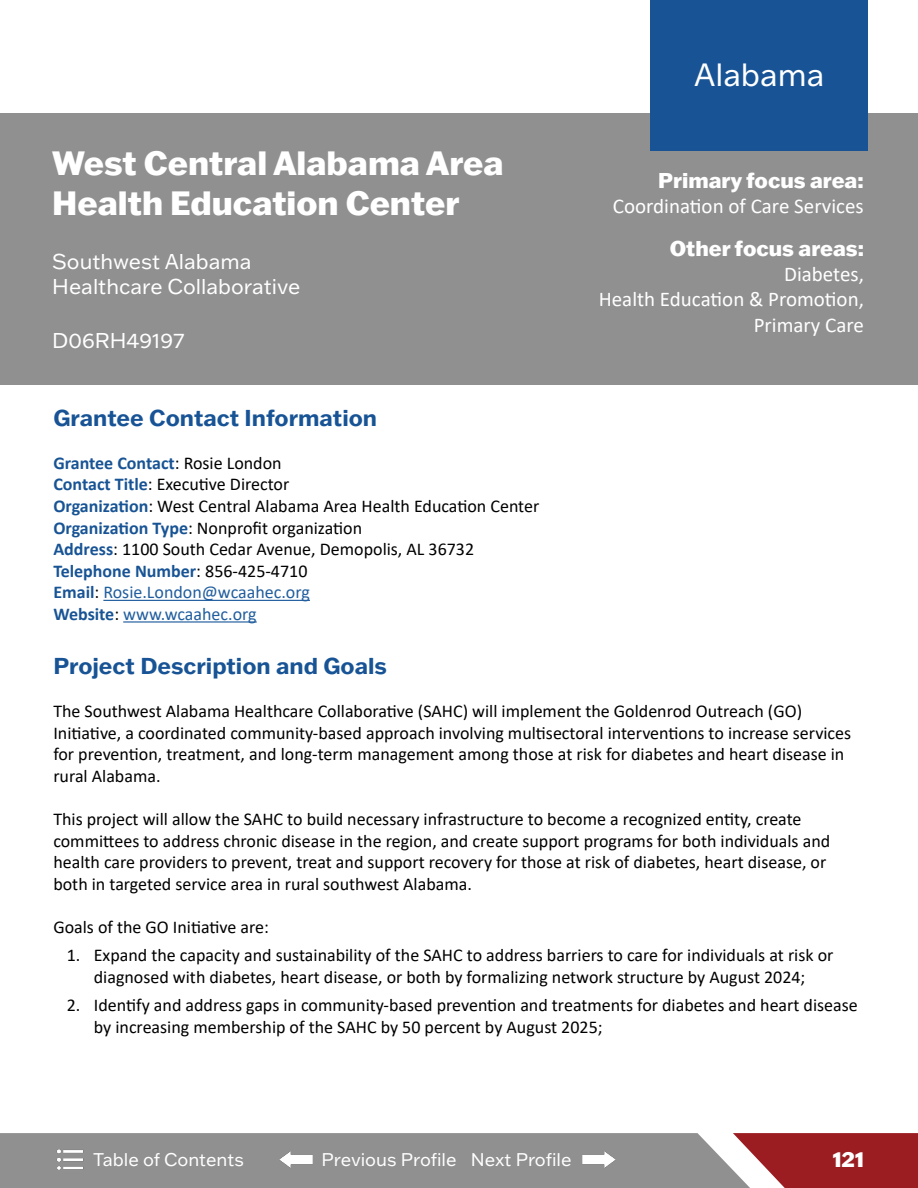
<style>
.page{position:relative;width:918px;height:1188px;background:#fff}
.page>*{position:absolute;margin:0;border:0;box-sizing:border-box;transform-origin:0 0}
.t1{font:800 33px/39.6px "Franklin Gothic ATF";color:#fff}
.State_Title{font:31.5px "Franklin Gothic ATF";color:#fff}
.t2{font:700 22.5px "Franklin Gothic ATF";color:#185495}
.Organizational___and_Type_Header{font:21px/25.2px "Franklin Gothic ATF";color:#fff}
.focus_areas{font:21px/25.2px "Calibri";color:#fff;text-align:right}
.Table_Titles{font:21px/25.2px "Calibri";color:#fff;text-align:right}
.Table_Titles-2{font:800 21px "Franklin Gothic ATF";color:#fff}
.Body{font:18px/21.6px "Calibri";color:#000}
.Body-2{font:700 18px "Calibri";color:#185495}
.Body-3{font:18px "Calibri";color:#215e9e}
.t3{font:18px "Franklin Gothic ATF";color:#fff}
.s1{font-family:"Franklin Gothic ATF";font-weight:800}
.s2{font-weight:400;color:#000}
.s3{font-weight:700;color:#185495}
.s4{color:#000}
</style>
<div class="page">
<svg style="left:0;top:1133px;width:918px;height:55px;background:#977f80"></svg>
<div style="left:0;top:113px;width:918px;height:272px;background:#919091"></div>
<div style="left:650px;top:0;width:218px;height:151px;background:#185495"></div>
<hr style="left:103px;top:600px;width:207px;height:1px;background:#215e9e">
<hr style="left:123px;top:621px;width:134px;height:2px;background:#215e9e">
<img style="left:275px;top:1139px;width:41px;height:41px">
<img style="left:579px;top:1139px;width:41px;height:41px">
<img style="left:53px;top:1143px;width:33px;height:33px">
<h1 class="t1" style="left:52px;top:143px;width:453px">West Central Alabama Area<br>Health Education Center</h1>
<p class="Organizational___and_Type_Header" style="left:52px;top:248px;width:250px">Southwest Alabama<br>Healthcare Collaborative</p>
<p class="Organizational___and_Type_Header" style="left:52px;top:327px;width:134px">D06RH49197</p>
<p class="State_Title" style="left:694px;top:54px;width:132px">Alabama</p>
<p class="Table_Titles" style="left:613px;top:168px;width:252px"><span class="s1">Primary focus area:<br></span>Coordination of Care Services</p>
<p class="Table_Titles-2" style="left:670px;top:234px;width:196px">Other focus areas:</p>
<p class="focus_areas" style="left:599px;top:261px;width:267px">Diabetes,<br>Health Education &amp; Promotion,<br>Primary Care</p>
<h2 class="t2" style="left:53px;top:402px;width:325px">Grantee Contact Information</h2>
<p class="Body-2" style="left:53px;top:450px;width:230px">Grantee Contact<span class="s2">: Rosie London</span></p>
<p class="Body" style="left:53px;top:473px;width:238px"><span class="s3">Contact Title</span>: Executive Director</p>
<p class="Body" style="left:53px;top:495px;width:488px"><span class="s3">Organization</span>: West Central Alabama Area Health Education Center</p>
<p class="Body" style="left:53px;top:516px;width:310px"><span class="s3">Organization Type</span>: Nonprofit organization</p>
<p class="Body" style="left:53px;top:538px;width:422px"><span class="s3">Address</span>: 1100 South Cedar Avenue, Demopolis, AL 36732</p>
<p class="Body-2" style="left:53px;top:558px;width:256px">Telephone Number<span class="s2">: 856-425-4710</span></p>
<p class="Body-3" style="left:53px;top:580px;width:258px"><span class="s3">Email</span><span class="s4">:</span> Rosie.London@wcaahec.org</p>
<p class="Body-3" style="left:53px;top:601px;width:205px"><span class="s3">Website</span><span class="s4">:</span> www.wcaahec.org</p>
<h2 class="t2" style="left:53px;top:651px;width:335px">Project Description and Goals</h2>
<p class="Body" style="left:53px;top:700px;width:799px">The Southwest Alabama Healthcare Collaborative (SAHC) will implement the Goldenrod Outreach (GO)<br>Initiative, a coordinated community-based approach involving multisectoral interventions to increase services for prevention, treatment, and long-term management among those at risk for diabetes and heart disease in rural Alabama.</p>
<p class="Body" style="left:53px;top:808px;width:778px">This project will allow the SAHC to build necessary infrastructure to become a recognized entity, create committees to address chronic disease in the region, and create support programs for both individuals and health care providers to prevent, treat and support recovery for those at risk of diabetes, heart disease, or both in targeted service area in rural southwest Alabama.</p>
<p class="Body" style="left:53px;top:916px;width:217px">Goals of the GO Initiative are:</p>
<p class="Body" style="left:67px;top:944px;width:768px;text-align:center">1. Expand the capacity and sustainability of the SAHC to address barriers to care for individuals at risk or diagnosed with diabetes, heart disease, or both by formalizing network structure by August 2024;</p>
<p class="Body" style="left:94px;top:994px;width:765px;text-indent:-27px">2. Identify and address gaps in community-based prevention and treatments for diabetes and heart disease by increasing membership of the SAHC by 50 percent by August 2025;</p>
<p class="t3" style="left:93px;top:1148px;width:152px">Table of Contents</p>
<p class="t3" style="left:322px;top:1148px;width:137px">Previous Profile</p>
<p class="t3" style="left:471px;top:1148px;width:102px">Next Profile</p>
<p class="Table_Titles-2" style="left:833px;top:1145px;width:33px">121</p>
</div>
